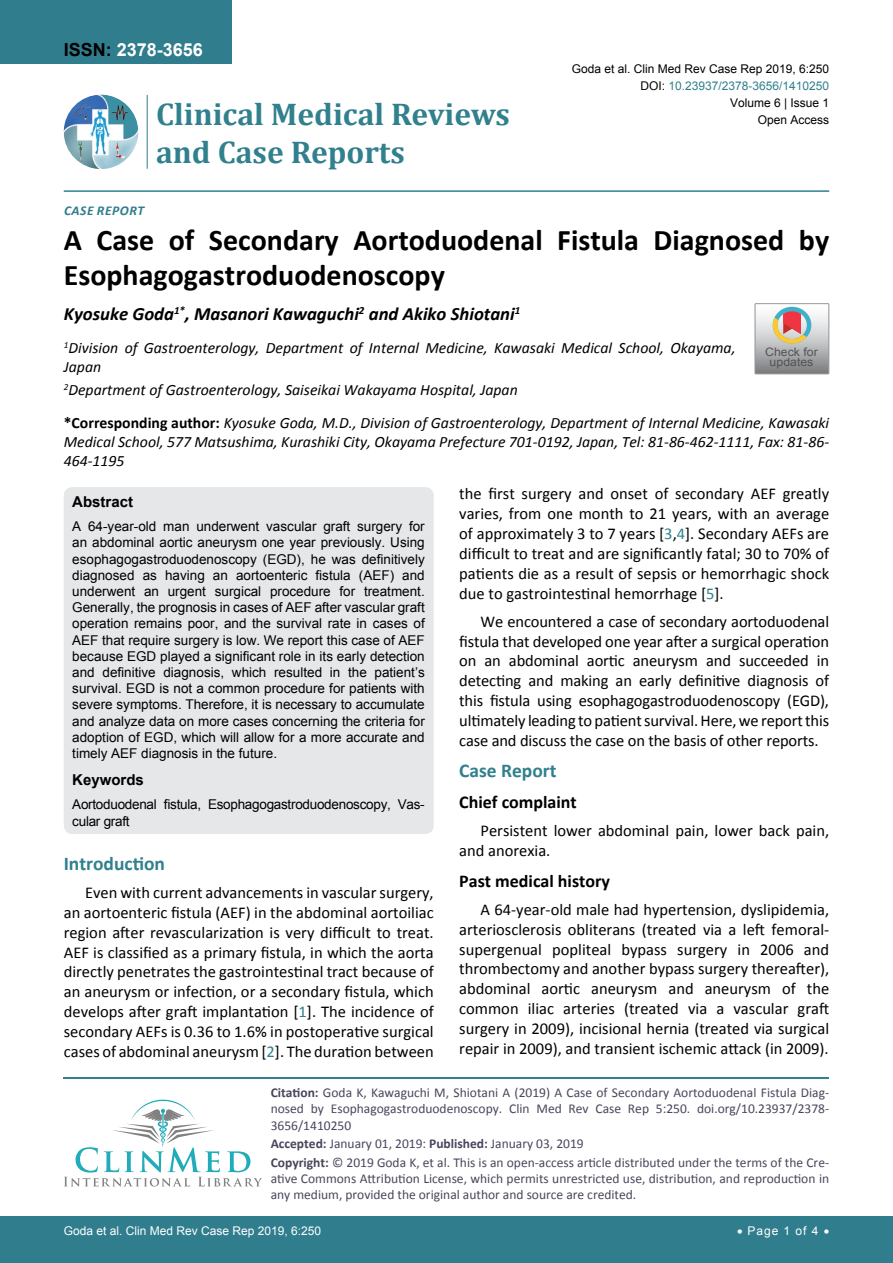
<style>
.page{position:relative;width:893px;height:1263px;background:#fff}
.page>*{position:absolute;margin:0;border:0;box-sizing:border-box;transform-origin:0 0}
.t1{font:700 31.5px "Cambria";color:#30808d}
.t2{font:700 30px/34.5px "Calibri";color:#000}
.t3{font:700 19.5px "Calibri";color:#30808d}
.t4{font:italic 700 18.75px "Calibri";color:#000}
.t5{font:700 18px "Calibri";color:#000}
.t6{font:700 18px "Arial";color:#fff}
.t7{font:16.5px/19.8px "Calibri";color:#000;text-align:justify}
.t8{font:italic 15.75px/18.9px "Calibri";color:#000}
.t9{font:700 15px "Arial";color:#000}
.t10{font:13.5px/16.2px "Arial";letter-spacing:-.02em;color:#000;text-align:justify}
.t11{font:13.5px/16.2px "Calibri";color:#47475c}
.t12{font:italic 700 13.5px "Calibri";letter-spacing:.04em;color:#307d8d}
.t13{font:12px "Arial";color:#000}
.t14{font:12px "Arial";color:#fff}
.t15{font:12px "Arial";color:#30808d}
.t16{font:11.7px/10.1px "Arial";color:#535353;text-align:center;scale:1.06 1}
.s1{color:#000}
.s2{font-weight:700;font-style:normal}
.s3{color:#30808d}
.s4{font-weight:700}
</style>
<div class="page">
<hr style="left:64px;top:1077px;width:765px;height:1px;background:#30808d">
<svg style="left:64px;top:1100px;width:198px;height:86px"></svg>
<div style="left:0;top:0;width:231px;height:64px;background:#307d8d"></div>
<hr style="left:64px;top:190px;width:765px;height:2px;background:#307d8d">
<div style="left:0;top:1217px;width:893px;height:46px;background:#307d8d"></div>
<img style="left:64px;top:95px;width:74px;height:74px;border-radius:37px">
<hr style="left:147px;top:95px;width:1px;height:74px;background:#307d8d">
<div style="left:64px;top:487px;width:370px;height:347px;background:#e6e7e8;border-radius:9px"></div>
<svg style="left:755px;top:304px;width:74px;height:70px;background:#bdb6b3"></svg>
<p class="t6" style="left:64px;top:38px;width:141px"><span class="s1">ISSN:</span> 2378-3656</p>
<h1 class="t1" style="left:156px;top:92px;width:355px">Clinical Medical Reviews</h1>
<h1 class="t1" style="left:156px;top:130px;width:250px">and Case Reports</h1>
<p class="t12" style="left:64px;top:202px;width:82px">Case Repor t</p>
<p class="t13" style="left:572px;top:60px;width:259px">Goda et al. Clin Med Rev Case Rep 2019, 6:250</p>
<p class="t13" style="left:730px;top:95px;width:101px">Volume 6 | Issue 1</p>
<p class="t15" style="left:640px;top:78px;width:190px"><span class="s1">DOI:</span> 10.23937/2378-3656/1410250</p>
<p class="t13" style="left:758px;top:112px;width:73px">Open Access</p>
<h2 class="t2" style="left:64px;top:223px;width:767px">A Case of Secondary Aortoduodenal Fistula Diagnosed by<br>Esophagogastroduodenoscopy</h2>
<p class="t4" style="left:64px;top:302px;width:458px">Kyosuke Goda<sup>1*</sup>, Masanori Kawaguchi<sup>2</sup> and Akiko Shiotani<sup>1</sup></p>
<p class="t8" style="left:64px;top:338px;width:673px"><sup>1</sup>Division of Gastroenterology, Department of Internal Medicine, Kawasaki Medical School, Okayama,<br>Japan</p>
<p class="t8" style="left:64px;top:380px;width:456px"><sup>2</sup>Department of Gastroenterology, Saiseikai Wakayama Hospital, Japan</p>
<p class="t16" style="left:765px;top:347px;width:51px">Check for updates</p>
<p class="t8" style="left:64px;top:413px;width:767px;text-align:justify"><span class="s2">*Corresponding author:</span> Kyosuke Goda, M.D., Division of Gastroenterology, Department of Internal Medicine, Kawasaki Medical School, 577 Matsushima, Kurashiki City, Okayama Prefecture 701-0192, Japan, Tel: 81-86-462-1111, Fax: 81-86- 464-1195</p>
<p class="t9" style="left:72px;top:491px;width:62px">Abstract</p>
<p class="t10" style="left:72px;top:518px;width:354px">A 64-year-old man underwent vascular graft surgery for an abdominal aortic aneurysm one year previously. Using esophagogastroduodenoscopy (EGD), he was definitively diagnosed as having an aortoenteric fistula (AEF) and underwent an urgent surgical procedure for treatment.<br>Generally, the prognosis in cases of AEF after vascular graft operation remains poor, and the survival rate in cases of AEF that require surgery is low. We report this case of AEF because EGD played a significant role in its early detection and definitive diagnosis, which resulted in the patient’s survival. EGD is not a common procedure for patients with severe symptoms. Therefore, it is necessary to accumulate and analyze data on more cases concerning the criteria for adoption of EGD, which will allow for a more accurate and timely AEF diagnosis in the future.</p>
<p class="t9" style="left:72px;top:769px;width:73px">Keywords</p>
<p class="t10" style="left:72px;top:796px;width:354px">Aortoduodenal fistula, Esophagogastroduodenoscopy, Vas&shy;cular graft</p>
<p class="t3" style="left:64px;top:851px;width:103px">Introduction</p>
<p class="t7" style="left:64px;top:883px;width:371px;text-indent:21px">Even with current advancements in vascular surgery, an aortoenteric fistula (AEF) in the abdominal aortoiliac region after revascularization is very difficult to treat.<br>AEF is classified as a primary fistula, in which the aorta directly penetrates the gastrointestinal tract because of an aneurysm or infection, or a secondary fistula, which develops after graft implantation [<span class="s3">1</span>]. The incidence of secondary AEFs is 0.36 to 1.6% in postoperative surgical cases of abdominal aneurysm [<span class="s3">2</span>]. The duration between</p>
<p class="t7" style="left:459px;top:484px;width:371px">the first surgery and onset of secondary AEF greatly varies, from one month to 21 years, with an average of approximately 3 to 7 years [<span class="s3">3</span>,<span class="s3">4</span>]. Secondary AEFs are difficult to treat and are significantly fatal; 30 to 70% of patients die as a result of sepsis or hemorrhagic shock due to gastrointestinal hemorrhage [<span class="s3">5</span>].</p>
<p class="t7" style="left:459px;top:611px;width:371px;text-indent:21px">We encountered a case of secondary aortoduodenal fistula that developed one year after a surgical operation on an abdominal aortic aneurysm and succeeded in detecting and making an early definitive diagnosis of this fistula using esophagogastroduodenoscopy (EGD), ultimately leading to patient survival. Here, we report this case and discuss the case on the basis of other reports.</p>
<p class="t3" style="left:459px;top:758px;width:99px">Case Report</p>
<p class="t5" style="left:459px;top:790px;width:119px">Chief complaint</p>
<p class="t7" style="left:459px;top:821px;width:371px;text-indent:21px">Persistent lower abdominal pain, lower back pain, and anorexia.</p>
<p class="t5" style="left:459px;top:869px;width:152px">Past medical history</p>
<p class="t7" style="left:459px;top:900px;width:371px;text-indent:21px">A 64-year-old male had hypertension, dyslipidemia, arteriosclerosis obliterans (treated via a left femoral&shy;supergenual popliteal bypass surgery in 2006 and thrombectomy and another bypass surgery thereafter), abdominal aortic aneurysm and aneurysm of the common iliac arteries (treated via a vascular graft surgery in 2009), incisional hernia (treated via surgical repair in 2009), and transient ischemic attack (in 2009).</p>
<p class="t11" style="left:271px;top:1084px;width:560px;text-align:justify"><span class="s4">Citation:</span> Goda K, Kawaguchi M, Shiotani A (2019) A Case of Secondary Aortoduodenal Fistula Diag&shy;nosed by Esophagogastroduodenoscopy. Clin Med Rev Case Rep 5:250. doi.org/10.23937/2378- 3656/1410250</p>
<p class="t11" style="left:271px;top:1134px;width:560px;line-height:18.6px"><span class="s4">Accepted:</span> January 01, 2019: <span class="s4">Published:</span> January 03, 2019<br><span class="s4">Copyright:</span> © 2019 Goda K, et al. This is an open-access article distributed under the terms of the Cre-</p>
<p class="t11" style="left:271px;top:1170px;width:560px">ative Commons Attribution License, which permits unrestricted use, distribution, and reproduction in any medium, provided the original author and source are credited.</p>
<p class="t14" style="left:64px;top:1223px;width:259px">Goda et al. Clin Med Rev Case Rep 2019, 6:250</p>
<p class="t14" style="left:737px;top:1223px;width:94px">• Page 1 of 4 •</p>
</div>
